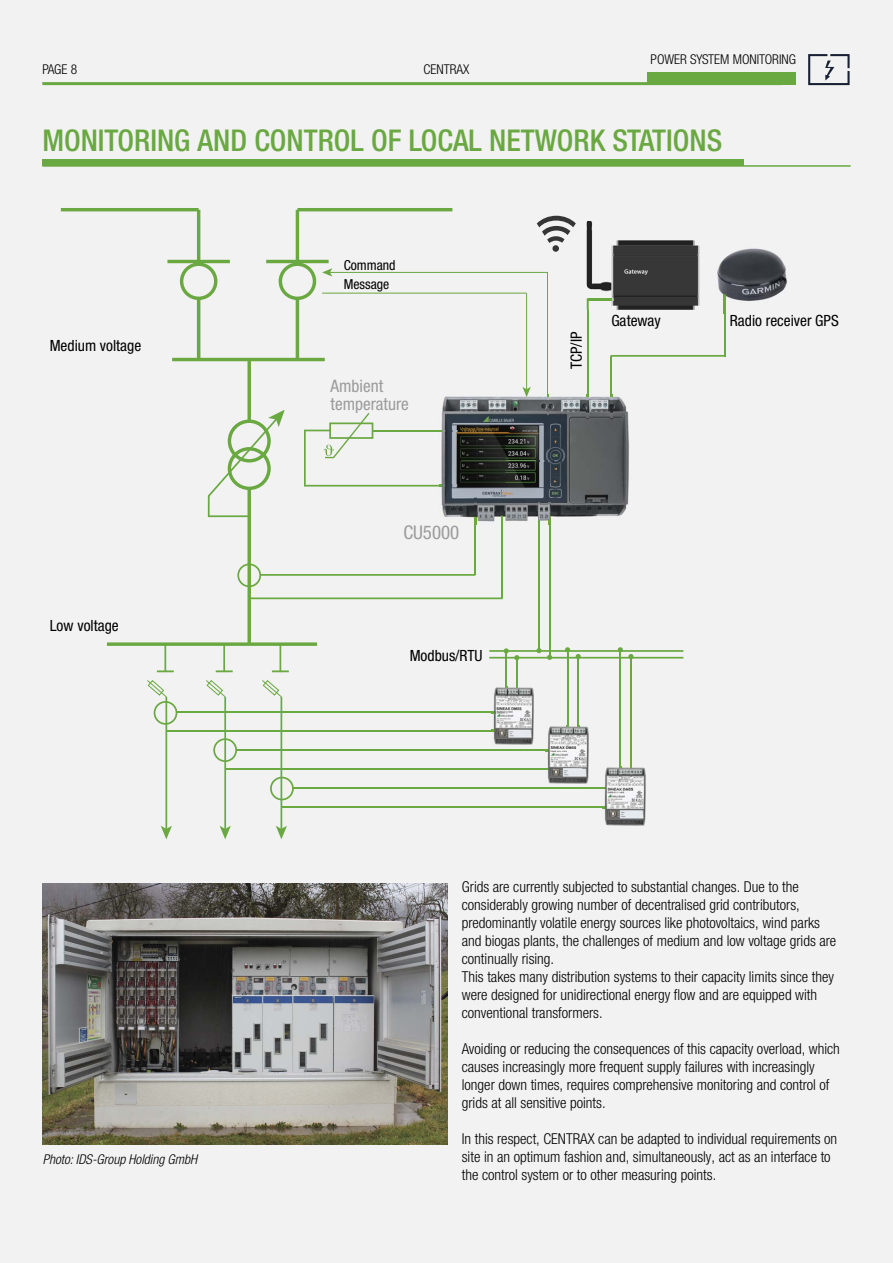
<style>
.page{position:relative;width:893px;height:1263px;background:#fff}
.page>*{position:absolute;margin:0;border:0;box-sizing:border-box;transform-origin:0 0}
.t1{font:500 condensed 30px "Helvetica Neue LTW1 G";color:#6aa842}
.t2{font:condensed 18.9px "Helvetica Neue LTW1 G";color:#9c9b9b}
.t3{font:condensed 17.25px/17.2px "Helvetica Neue LTW1 G";color:#9c9b9b}
.t4{font:condensed 15.45px "Helvetica Neue LTW1 G";color:#000}
.t5{font:300 condensed 15px/18px "Helvetica Neue LTW1 G";color:#000}
.t6{font:condensed 13.8px/19.6px "Helvetica Neue LTW1 G";color:#000}
.t7{font:300 condensed 13.5px "Helvetica Neue LTW1 G";color:#000}
.t8{font:italic 300 condensed 13.5px "Helvetica Neue LT Pro";color:#000}
</style>
<div class="page">
<div style="left:0;top:0;width:892px;height:1263px;background:#f2f2f2"></div>
<hr style="left:42px;top:82px;width:739px;height:3px;background:#6aa842">
<div style="left:647px;top:72px;width:149px;height:13px;background:#6aa842"></div>
<svg style="left:808px;top:54px;width:41px;height:31px"></svg>
<div style="left:42px;top:159px;width:702px;height:7px;background:#6aa842"></div>
<hr style="left:42px;top:165px;width:808px;height:2px;background:#6aa842">
<img style="left:43px;top:883px;width:404px;height:262px">
<hr style="left:526px;top:293px;width:1px;height:97px;background:#6aa842">
<hr style="left:547px;top:272px;width:1px;height:149px;background:#6aa842">
<hr style="left:167px;top:260px;width:63px;height:3px;background:#6aa842">
<hr style="left:266px;top:260px;width:62px;height:3px;background:#6aa842">
<hr style="left:197px;top:210px;width:3px;height:52px;background:#6aa842">
<hr style="left:197px;top:298px;width:3px;height:62px;background:#6aa842">
<svg style="left:247px;top:361px;width:4px;height:49px"></svg>
<svg style="left:247px;top:517px;width:4px;height:125px"></svg>
<hr style="left:296px;top:210px;width:3px;height:52px;background:#6aa842">
<hr style="left:296px;top:298px;width:3px;height:62px;background:#6aa842">
<hr style="left:176px;top:712px;width:331px;height:1px;background:#6aa842">
<hr style="left:166px;top:730px;width:341px;height:2px;background:#6aa842">
<hr style="left:225px;top:768px;width:356px;height:2px;background:#6aa842">
<hr style="left:236px;top:749px;width:341px;height:2px;background:#6aa842">
<hr style="left:293px;top:787px;width:335px;height:2px;background:#6aa842">
<hr style="left:61px;top:208px;width:138px;height:3px;background:#6aa842">
<hr style="left:172px;top:358px;width:153px;height:3px;background:#6aa842">
<hr style="left:260px;top:574px;width:215px;height:2px;background:#6aa842">
<hr style="left:250px;top:597px;width:252px;height:2px;background:#6aa842">
<hr style="left:474px;top:491px;width:2px;height:84px;background:#6aa842">
<hr style="left:505px;top:651px;width:2px;height:50px;background:#6aa842">
<hr style="left:516px;top:658px;width:1px;height:43px;background:#6aa842">
<hr style="left:489px;top:657px;width:194px;height:2px;background:#6aa842">
<hr style="left:489px;top:650px;width:194px;height:2px;background:#6aa842">
<hr style="left:501px;top:508px;width:2px;height:90px;background:#6aa842">
<hr style="left:322px;top:293px;width:204px;height:1px;background:#6aa842">
<hr style="left:329px;top:272px;width:219px;height:1px;background:#6aa842">
<svg style="left:322px;top:268px;width:10px;height:9px"></svg>
<hr style="left:297px;top:208px;width:155px;height:3px;background:#6aa842">
<div style="left:180px;top:263px;width:37px;height:37px;border:3px solid #6aa842;border-radius:50%"></div>
<div style="left:237px;top:564px;width:24px;height:23px;border:2px solid #6aa842;border-radius:50%"></div>
<div style="left:154px;top:701px;width:23px;height:24px;border:2px solid #6aa842;border-radius:50%"></div>
<div style="left:213px;top:738px;width:24px;height:24px;border:2px solid #6aa842;border-radius:50%"></div>
<div style="left:270px;top:777px;width:24px;height:23px;border:2px solid #6aa842;border-radius:50%"></div>
<div style="left:278px;top:263px;width:38px;height:37px;border:3px solid #6aa842;border-radius:50%"></div>
<img style="left:492px;top:687px;width:42px;height:58px">
<svg style="left:492px;top:712px;width:15px;height:1px"></svg>
<svg style="left:492px;top:730px;width:15px;height:2px"></svg>
<svg style="left:505px;top:687px;width:2px;height:14px"></svg>
<svg style="left:516px;top:687px;width:1px;height:14px"></svg>
<hr style="left:586px;top:299px;width:2px;height:121px;background:#6aa842">
<hr style="left:723px;top:287px;width:2px;height:70px;background:#6aa842">
<hr style="left:610px;top:356px;width:2px;height:64px;background:#6aa842">
<hr style="left:610px;top:355px;width:114px;height:2px;background:#6aa842">
<svg style="left:107px;top:642px;width:210px;height:4px"></svg>
<hr style="left:280px;top:697px;width:2px;height:133px;background:#6aa842">
<svg style="left:276px;top:826px;width:11px;height:13px"></svg>
<svg style="left:262px;top:680px;width:21px;height:18px"></svg>
<svg style="left:272px;top:670px;width:17px;height:2px"></svg>
<hr style="left:279px;top:644px;width:2px;height:28px;background:#6aa842">
<hr style="left:224px;top:697px;width:2px;height:133px;background:#6aa842">
<svg style="left:220px;top:826px;width:11px;height:13px"></svg>
<svg style="left:206px;top:680px;width:20px;height:18px"></svg>
<svg style="left:216px;top:670px;width:17px;height:2px"></svg>
<hr style="left:223px;top:644px;width:2px;height:28px;background:#6aa842">
<hr style="left:165px;top:697px;width:2px;height:133px;background:#6aa842">
<svg style="left:161px;top:826px;width:11px;height:13px"></svg>
<svg style="left:147px;top:680px;width:21px;height:18px"></svg>
<svg style="left:157px;top:670px;width:17px;height:2px"></svg>
<hr style="left:164px;top:644px;width:2px;height:28px;background:#6aa842">
<svg style="left:207px;top:410px;width:78px;height:107px"></svg>
<img style="left:586px;top:221px;width:113px;height:89px">
<svg style="left:586px;top:299px;width:2px;height:11px"></svg>
<img style="left:588px;top:299px;width:46px;height:1px">
<div style="left:552px;top:245px;width:7px;height:7px;background:#353535;border-radius:50%"></div>
<svg style="left:536px;top:216px;width:40px;height:27px"></svg>
<svg style="left:503px;top:648px;width:16px;height:12px"></svg>
<hr style="left:566px;top:650px;width:2px;height:96px;background:#6aa842">
<hr style="left:577px;top:657px;width:2px;height:89px;background:#6aa842">
<svg style="left:565px;top:647px;width:15px;height:12px"></svg>
<hr style="left:619px;top:650px;width:2px;height:135px;background:#6aa842">
<hr style="left:630px;top:657px;width:1px;height:128px;background:#6aa842">
<svg style="left:617px;top:647px;width:16px;height:12px"></svg>
<hr style="left:548px;top:500px;width:2px;height:157px;background:#6aa842">
<hr style="left:538px;top:500px;width:2px;height:151px;background:#6aa842">
<svg style="left:547px;top:655px;width:5px;height:5px"></svg>
<hr style="left:282px;top:807px;width:343px;height:1px;background:#6aa842">
<img style="left:546px;top:726px;width:43px;height:58px">
<img style="left:546px;top:768px;width:35px;height:2px">
<img style="left:546px;top:749px;width:31px;height:2px">
<img style="left:566px;top:726px;width:2px;height:20px">
<img style="left:577px;top:726px;width:2px;height:20px">
<img style="left:602px;top:767px;width:44px;height:59px">
<img style="left:602px;top:787px;width:26px;height:2px">
<svg style="left:619px;top:767px;width:2px;height:18px"></svg>
<svg style="left:630px;top:767px;width:1px;height:18px"></svg>
<svg style="left:602px;top:807px;width:23px;height:1px"></svg>
<svg style="left:304px;top:413px;width:135px;height:74px"></svg>
<img style="left:439px;top:394px;width:190px;height:131px">
<svg style="left:522px;top:387px;width:9px;height:10px"></svg>
<svg style="left:547px;top:394px;width:1px;height:27px"></svg>
<img style="left:474px;top:491px;width:2px;height:34px">
<svg style="left:501px;top:508px;width:2px;height:17px"></svg>
<img style="left:586px;top:394px;width:2px;height:26px">
<img style="left:610px;top:394px;width:2px;height:26px">
<img style="left:548px;top:500px;width:2px;height:25px">
<img style="left:538px;top:500px;width:2px;height:25px">
<img style="left:439px;top:485px;width:56px;height:2px">
<img style="left:439px;top:430px;width:43px;height:2px">
<img style="left:459px;top:460px;width:102px;height:1px">
<img style="left:717px;top:248px;width:70px;height:65px">
<img style="left:723px;top:287px;width:2px;height:26px">
<p class="t7" style="left:42px;top:65px;width:36px">PAGE 8</p>
<p class="t7" style="left:423px;top:65px;width:47px">CENTRAX</p>
<p class="t7" style="left:650px;top:54px;width:147px">POWER SYSTEM MONITORING</p>
<h1 class="t1" style="left:42px;top:129px;width:681px">MONITORING AND CONTROL OF LOCAL NETWORK STATIONS</h1>
<p class="t4" style="left:50px;top:340px;width:93px">Medium voltage</p>
<p class="t4" style="left:50px;top:620px;width:71px">Low voltage</p>
<p class="t8" style="left:43px;top:1154px;width:156px">Photo: IDS-Group Holding GmbH</p>
<p class="t6" style="left:343px;top:257px;width:53px">Command<br>Message</p>
<p class="t3" style="left:330px;top:380px;width:80px">Ambient temperature</p>
<p class="t2" style="left:403px;top:525px;width:57px">CU5000</p>
<p class="t4" style="left:410px;top:650px;width:74px">Modbus/RTU</p>
<p class="t4" style="left:570px;top:369px;width:39px;rotate:-90deg">TCP/IP</p>
<p class="t4" style="left:611px;top:315px;width:51px">Gateway</p>
<p class="t4" style="left:730px;top:315px;width:110px">Radio receiver GPS</p>
<p class="t5" style="left:462px;top:880px;width:376px">Grids are currently subjected to substantial changes. Due to the considerably growing number of decentralised grid contributors, predominantly volatile energy sources like photovoltaics, wind parks and biogas plants, the challenges of medium and low voltage grids are continually rising.<br>This takes many distribution systems to their capacity limits since they were designed for unidirectional energy flow and are equipped with conventional transformers.</p>
<p class="t5" style="left:462px;top:1042px;width:379px">Avoiding or reducing the consequences of this capacity overload, which causes increasingly more frequent supply failures with increasingly longer down times, requires comprehensive monitoring and control of grids at all sensitive points.</p>
<p class="t5" style="left:462px;top:1132px;width:377px">In this respect, CENTRAX can be adapted to individual requirements on site in an optimum fashion and, simultaneously, act as an interface to the control system or to other measuring points.</p>
</div>
